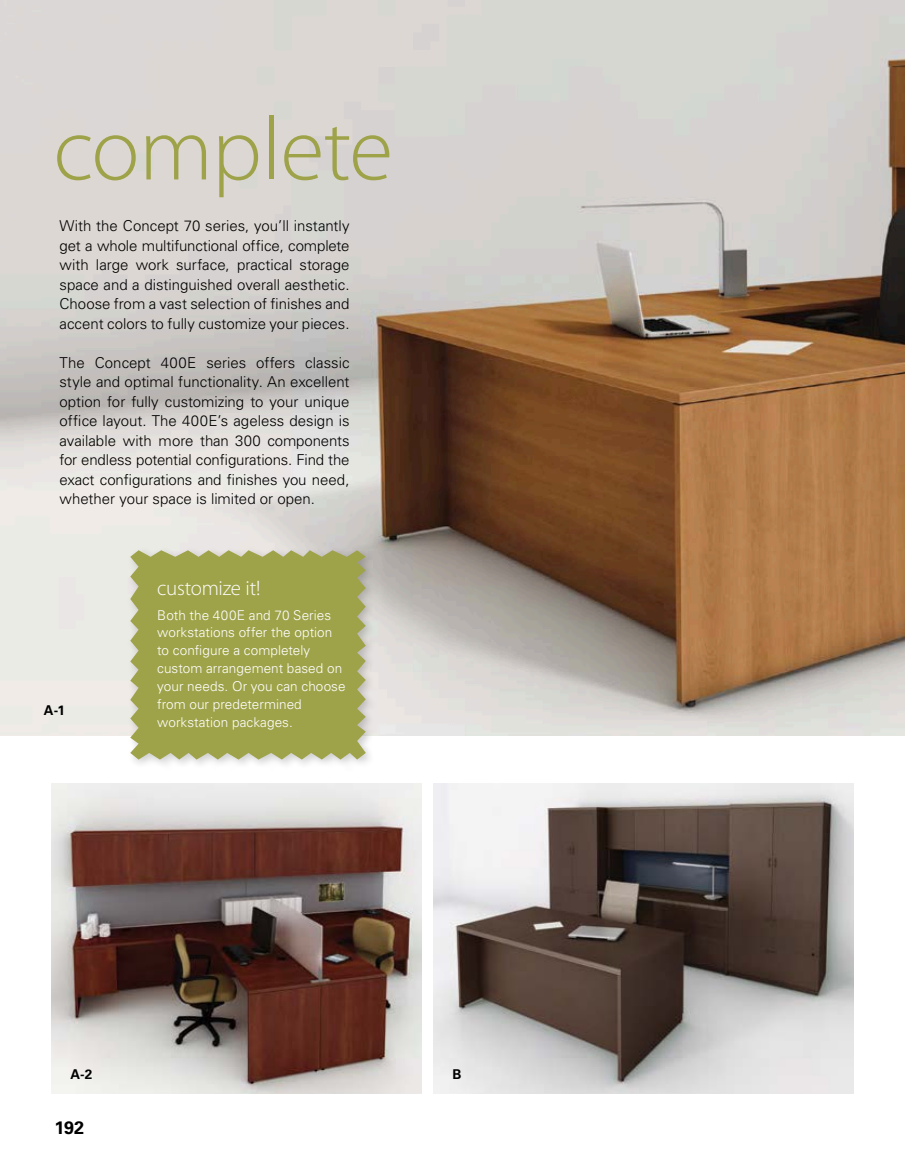
<style>
.page{position:relative;width:905px;height:1161px;background:#fff}
.page>*{position:absolute;margin:0;border:0;box-sizing:border-box;transform-origin:0 0}
.t1{font:300 90px "Myriad Pro";letter-spacing:-.01em;color:#9ea349}
.t2{font:300 21px "Myriad Pro";letter-spacing:-.015em;color:#fff}
.t3{font:700 18px "Univers LT Std";color:#000}
.t4{font:300 15px/19.5px "Univers LT Std";color:#000}
.t5{font:300 13.5px/18px "Univers LT Std";letter-spacing:.005em;color:#fff}
.t6{font:700 13.5px "Univers LT Std";color:#000}
</style>
<div class="page">
<img style="left:0;top:0;width:904px;height:736px">
<div style="left:126px;top:546px;width:250px;height:224px;background:#000;opacity:.2"></div>
<svg style="left:130px;top:550px;width:236px;height:210px;background:#a2a653"></svg>
<img style="left:433px;top:783px;width:420px;height:311px">
<img style="left:52px;top:783px;width:370px;height:311px">
<h1 class="t1" style="left:53px;top:100px;width:341px">complete</h1>
<p class="t4" style="left:59px;top:216px;width:291px">With the Concept 70 series, you’ll instantly get a whole multifunctional office, complete with large work surface, practical storage space and a distinguished overall aesthetic.<br>Choose from a vast selection of finishes and accent colors to fully customize your pieces.</p>
<p class="t4" style="left:59px;top:353px;width:291px;text-align:justify">The Concept 400E series offers classic style and optimal functionality. An excellent option for fully customizing to your unique office layout. The 400E’s ageless design is available with more than 300 components for endless potential configurations. Find the exact configurations and finishes you need, whether your space is limited or open.</p>
<p class="t6" style="left:44px;top:703px;width:23px">A-1</p>
<h2 class="t2" style="left:157px;top:576px;width:105px">customize it!</h2>
<p class="t5" style="left:157px;top:606px;width:190px">Both the 400E and 70 Series workstations offer the option to configure a completely custom arrangement based on your needs. Or you can choose from our predetermined workstation packages.</p>
<p class="t6" style="left:70px;top:1066px;width:23px">A-2</p>
<p class="t6" style="left:452px;top:1066px;width:11px">B</p>
<p class="t3" style="left:54px;top:1117px;width:31px">192</p>
</div>
